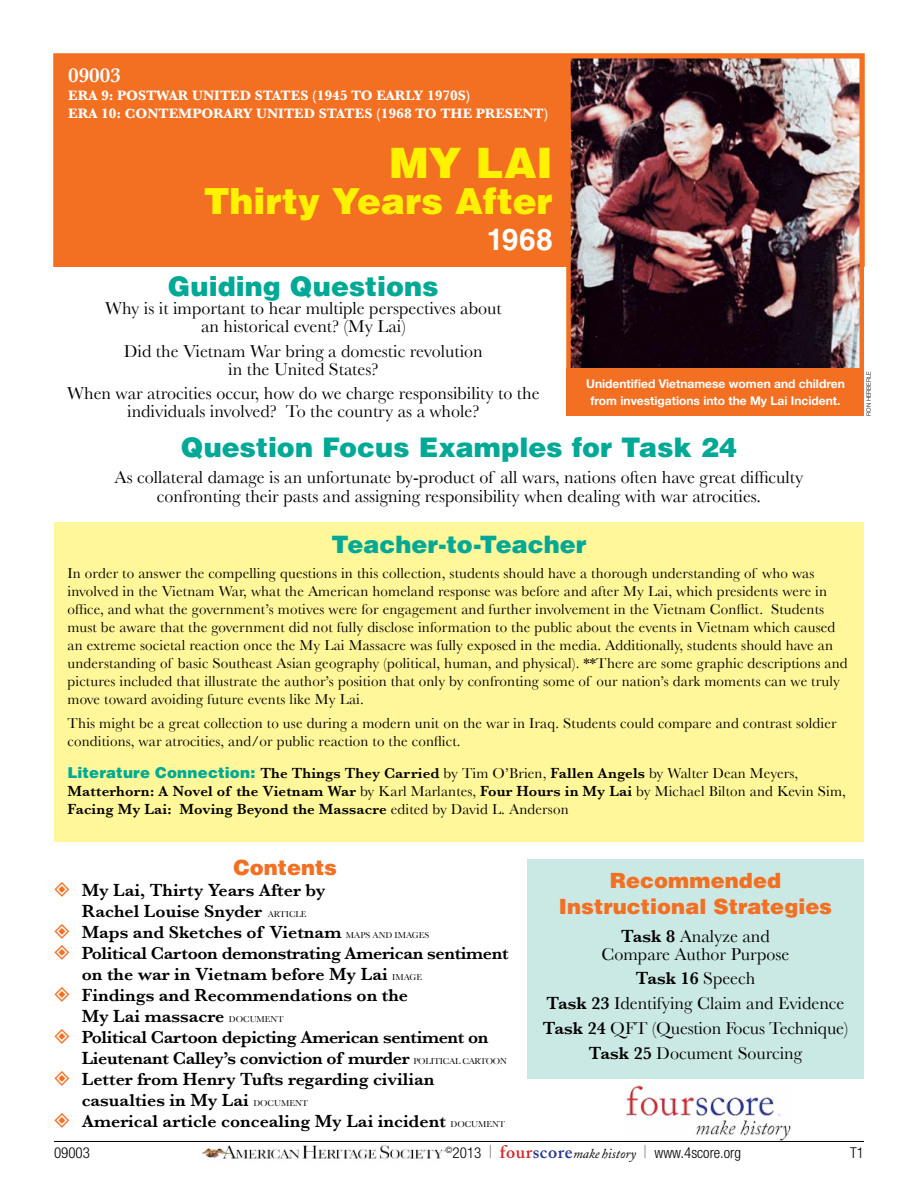
<style>
.page{position:relative;width:918px;height:1188px;background:#fff}
.page>*{position:absolute;margin:0;border:0;box-sizing:border-box;transform-origin:0 0}
.t1{font:900 42px "Helvetica LT Std";color:#fff200}
.t2{font:900 36px "Helvetica LT Std";color:#fff200}
.t3{font:700 30px "Helvetica LT Std";color:#fff}
.t4{font:900 27px "Helvetica LT Std";color:#00a995}
.t5{font:900 24px "Helvetica LT Std";color:#00a995}
.t6{font:900 21px/25.5px "Helvetica LT Std";color:#f36f21;text-align:center}
.t7{font:600 21px "Baskerville";color:#fff}
.t8{font:18px/18px "Baskerville";color:#000;text-align:center}
.t9{font:600 18px/21px "Baskerville";color:#000}
.t10{font:15px/18px "Baskerville";letter-spacing:.01em;color:#000}
.t11{font:600 15px/18px "Baskerville";letter-spacing:.01em;color:#000}
.t12{font:300 condensed 15px "Helvetica Neue";color:#000}
.t13{font:700 14.25px/18px "Baskerville";color:#fff}
.t14{font:700 12px/16.5px "Helvetica Neue";color:#fff;text-align:center}
.t15{font:300 6px "Helvetica Neue";color:#000}
.s1{font-family:"Helvetica LT Std";font-weight:900;color:#00a995}
.s2{font-weight:400}
.s3{font-weight:400;font-size:9px}
.s4{font-weight:600}
.s5{font-weight:900;font-size:18px}
.s6{font-family:"Adobe Caslon";font-weight:600;font-stretch:normal;font-size:18px;color:#d5272c}
.s7{font-family:"Adobe Caslon";font-weight:600;font-stretch:normal;font-size:18px;color:#2a3693}
.s8{font-family:"Adobe Caslon";font-weight:400;font-style:italic;font-stretch:normal;font-size:13.5px}
</style>
<div class="page">
<hr style="left:54px;top:1141px;width:810px;height:1px;background:#000">
<img style="left:201px;top:1143px;width:245px;height:17px">
<div style="left:54px;top:522px;width:810px;height:320px;background:#fff799"></div>
<div style="left:527px;top:860px;width:337px;height:219px;background:#cae8e4"></div>
<div style="left:54px;top:54px;width:810px;height:212px;background:#f36f21"></div>
<div style="left:53px;top:53px;width:812px;height:214px;border:2px solid #f36f21"></div>
<img style="left:571px;top:59px;width:288px;height:309px">
<div style="left:566px;top:54px;width:298px;height:357px;border:4px solid #f36f21"></div>
<div style="left:567px;top:368px;width:297px;height:48px;background:#f36f21"></div>
<img style="left:626px;top:1085px;width:165px;height:56px">
<h3 class="t7" style="left:68px;top:63px;width:54px">09003</h3>
<p class="t13" style="left:68px;top:87px;width:482px">ERA 9: POSTWAR UNITED STATES (1945 TO EARLY 1970S)<br>ERA 10: CONTEMPORARY UNITED STATES (1968 TO THE PRESENT)</p>
<h1 class="t1" style="left:389px;top:136px;width:165px">MY LAI</h1>
<h2 class="t2" style="left:204px;top:178px;width:350px">Thirty Years After</h2>
<h3 class="t3" style="left:487px;top:222px;width:68px">1968</h3>
<h3 class="t4" style="left:168px;top:269px;width:272px">Guiding Questions</h3>
<p class="t8" style="left:105px;top:299px;width:398px">Why is it important to hear multiple perspectives about an historical event? (My Lai)</p>
<p class="t8" style="left:124px;top:342px;width:361px">Did the Vietnam War bring a domestic revolution in the United States?</p>
<p class="t8" style="left:67px;top:384px;width:474px">When war atrocities occur, how do we charge responsibility to the individuals involved? To the country as a whole?</p>
<h3 class="t4" style="left:181px;top:429px;width:558px">Question Focus Examples for Task 24</h3>
<p class="t8" style="left:115px;top:467px;width:690px;line-height:19.5px">As collateral damage is an unfortunate by-product of all wars, nations often have great difficulty confronting their pasts and assigning responsibility when dealing with war atrocities.</p>
<p class="t14" style="left:586px;top:376px;width:260px">Unidentified Vietnamese women and children from investigations into the My Lai Incident.</p>
<p class="t15" style="left:865px;top:416px;width:46px;rotate:-90deg">Ron Herberle</p>
<h3 class="t5" style="left:332px;top:529px;width:256px">Teacher-to-Teacher</h3>
<p class="t10" style="left:68px;top:564px;width:782px">In order to answer the compelling questions in this collection, students should have a thorough understanding of who was involved in the Vietnam War, what the American homeland response was before and after My Lai, which presidents were in office, and what the government’s motives were for engagement and further involvement in the Vietnam Conflict. Students must be aware that the government did not fully disclose information to the public about the events in Vietnam which caused an extreme societal reaction once the My Lai Massacre was fully exposed in the media. Additionally, students should have an understanding of basic Southeast Asian geography (political, human, and physical). **There are some graphic descriptions and pictures included that illustrate the author’s position that only by confronting some of our nation’s dark moments can we truly move toward avoiding future events like My Lai.</p>
<p class="t10" style="left:68px;top:714px;width:771px">This might be a great collection to use during a modern unit on the war in Iraq. Students could compare and contrast soldier conditions, war atrocities, and/or public reaction to the conflict.</p>
<p class="t11" style="left:68px;top:764px;width:780px"><span class="s1">Literature Connection:</span> The Things They Carried <span class="s2">by Tim O’Brien,</span> Fallen Angels <span class="s2">by Walter Dean Meyers,<br></span>Matterhorn: A Novel of the Vietnam War <span class="s2">by Karl Marlantes,</span> Four Hours in My Lai <span class="s2">by Michael Bilton and Kevin Sim,<br></span>Facing My Lai: Moving Beyond the Massacre <span class="s2">edited by David L. Anderson</span></p>
<h3 class="t6" style="left:233px;top:854px;width:105px">Contents</h3>
<p class="t9" style="left:82px;top:879px;width:428px">My Lai, Thirty Years After by<br>Rachel Louise Snyder <span class="s3">ARTICLE<br></span>Maps and Sketches of Vietnam <span class="s3">MAPS AND IMAGES<br></span>Political Cartoon demonstrating American sentiment on the war in Vietnam before My Lai <span class="s3">IMAGE<br></span>Findings and Recommendations on the<br>My Lai massacre <span class="s3">DOCUMENT<br></span>Political Cartoon depicting American sentiment on Lieutenant Calley’s conviction of murder <span class="s3">POLITICAL CARTOON </span>Letter from Henry Tufts regarding civilian casualties in My Lai <span class="s3">DOCUMENT<br></span>Americal article concealing My Lai incident <span class="s3">DOCUMENT</span></p>
<h3 class="t6" style="left:559px;top:867px;width:275px">Recommended<br>Instructional Strategies</h3>
<p class="t8" style="left:602px;top:927px;width:189px"><span class="s4">Task 8</span> Analyze and<br>Compare Author Purpose</p>
<p class="t8" style="left:543px;top:966px;width:307px;line-height:24.8px"><span class="s4">Task 16</span> Speech<br><span class="s4">Task 23</span> Identifying Claim and Evidence<br><span class="s4">Task 24</span> QFT (Question Focus Technique)<br><span class="s4">Task 25</span> Document Sourcing</p>
<p class="t12" style="left:54px;top:1144px;width:37px">09003</p>
<p class="t12" style="left:446px;top:1144px;width:297px"><sup>©</sup>2013 <span class="s5">|</span> <span class="s6">four</span><span class="s7">score</span><span class="s8">make history</span> <span class="s5">|</span> www.4score.org</p>
<p class="t12" style="left:850px;top:1144px;width:15px">T1</p>
</div>
